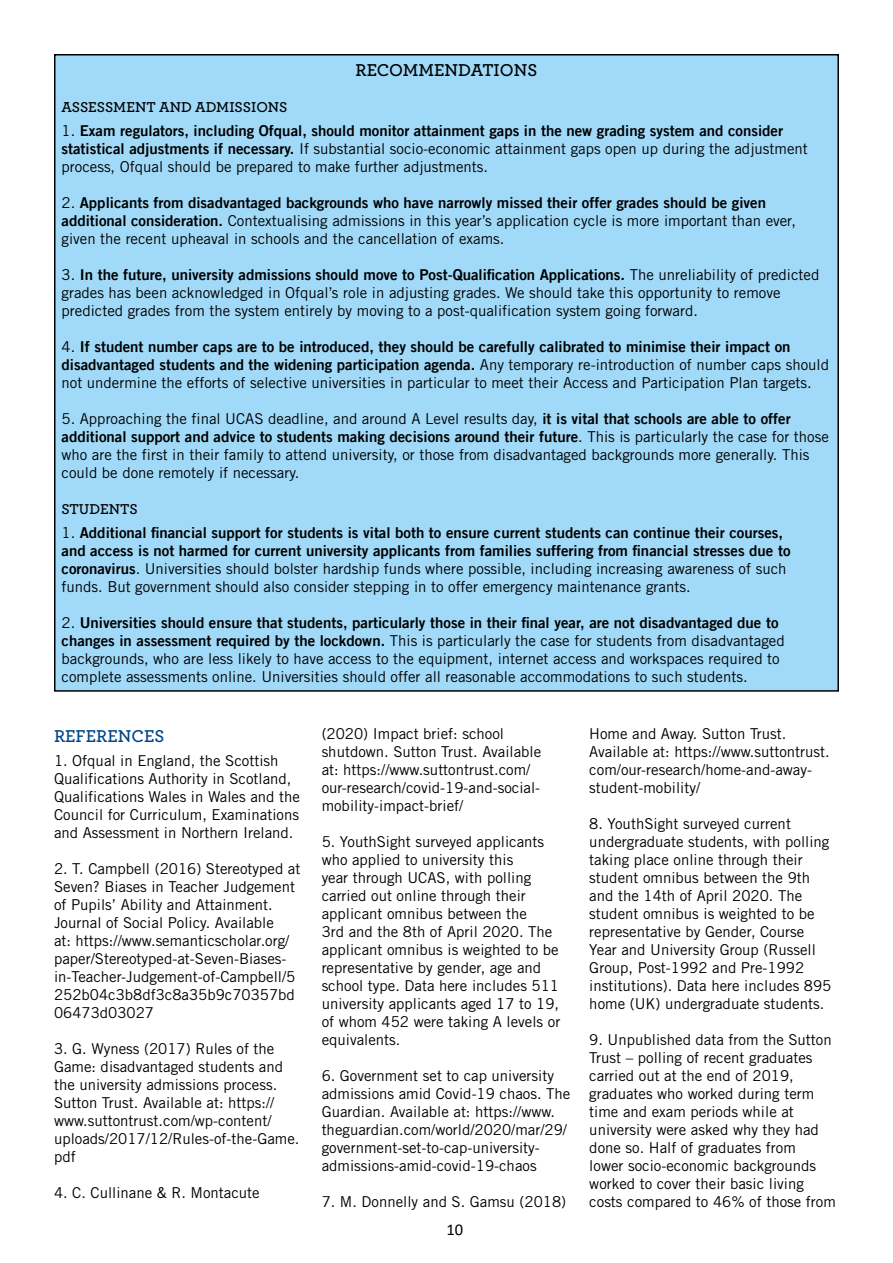
<style>
.page{position:relative;width:893px;height:1263px;background:#fff}
.page>*{position:absolute;margin:0;border:0;box-sizing:border-box;transform-origin:0 0}
.t1{font:600 18px "Archer";color:#000}
.t2{font:600 18px "Archer";color:#014489}
.t3{font:16.5px "Calibri";color:#000}
.t4{font:15px/18px "Trade Gothic";color:#000}
.t5{font:15px/18px "Trade Gothic LT Bold Two";color:#000}
.t6{font:600 15px "Archer";color:#000}
.s1{font-family:"Trade Gothic"}
.s2{font-family:"Trade Gothic LT Bold Two"}
</style>
<div class="page">
<div style="left:55px;top:55px;width:783px;height:636px;background:#a1daf8"></div>
<p class="t1" style="left:356px;top:56px;width:183px">RECOMMENDATIONS</p>
<p class="t6" style="left:62px;top:96px;width:228px">ASSESSMENT AND ADMISSIONS</p>
<p class="t5" style="left:62px;top:121px;width:748px"><span class="s1">1.</span> Exam regulators, including Ofqual, should monitor attainment gaps in the new grading system and consider statistical adjustments if necessary. <span class="s1">If substantial socio-economic attainment gaps open up during the adjustment process, Ofqual should be prepared to make further adjustments.</span></p>
<p class="t4" style="left:62px;top:193px;width:736px">2. <span class="s2">Applicants from disadvantaged backgrounds who have narrowly missed their offer grades should be given additional consideration.</span> Contextualising admissions in this year’s application cycle is more important than ever, given the recent upheaval in schools and the cancellation of exams.</p>
<p class="t4" style="left:62px;top:265px;width:759px">3. <span class="s2">In the future, university admissions should move to Post-Qualification Applications.</span> The unreliability of predicted grades has been acknowledged in Ofqual’s role in adjusting grades. We should take this opportunity to remove predicted grades from the system entirely by moving to a post-qualification system going forward.</p>
<p class="t4" style="left:62px;top:337px;width:769px">4. <span class="s2">If student number caps are to be introduced, they should be carefully calibrated to minimise their impact on disadvantaged students and the widening participation agenda.</span> Any temporary re-introduction of number caps should not undermine the efforts of selective universities in particular to meet their Access and Participation Plan targets.</p>
<p class="t4" style="left:62px;top:409px;width:769px">5. Approaching the final UCAS deadline, and around A Level results day, <span class="s2">it is vital that schools are able to offer additional support and advice to students making decisions around their future</span>. This is particularly the case for those who are the first in their family to attend university, or those from disadvantaged backgrounds more generally. This could be done remotely if necessary.</p>
<p class="t6" style="left:62px;top:498px;width:78px">STUDENTS</p>
<p class="t5" style="left:62px;top:523px;width:730px"><span class="s1">1.</span> Additional financial support for students is vital both to ensure current students can continue their courses, and access is not harmed for current university applicants from families suffering from financial stresses due to coronavirus<span class="s1">. Universities should bolster hardship funds where possible, including increasing awareness of such funds. But government should also consider stepping in to offer emergency maintenance grants.</span></p>
<p class="t4" style="left:62px;top:613px;width:725px">2. <span class="s2">Universities should ensure that students, particularly those in their final year, are not disadvantaged due to changes in assessment required by the lockdown.</span> This is particularly the case for students from disadvantaged backgrounds, who are less likely to have access to the equipment, internet access and workspaces required to complete assessments online. Universities should offer all reasonable accommodations to such students.</p>
<p class="t2" style="left:54px;top:723px;width:112px">REFERENCES</p>
<p class="t4" style="left:54px;top:751px;width:247px">1. Ofqual in England, the Scottish Qualifications Authority in Scotland, Qualifications Wales in Wales and the Council for Curriculum, Examinations and Assessment in Northern Ireland.</p>
<p class="t4" style="left:54px;top:859px;width:248px">2. T. Campbell (2016) Stereotyped at Seven? Biases in Teacher Judgement of Pupils’ Ability and Attainment.<br>Journal of Social Policy. Available<br>at: https://www.semanticscholar.org/ paper/Stereotyped-at-Seven-Biases&shy;in-Teacher-Judgement-of-Campbell/5<br>252b04c3b8df3c8a35b9c70357bd 06473d03027</p>
<p class="t4" style="left:54px;top:1039px;width:247px">3. G. Wyness (2017) Rules of the<br>Game: disadvantaged students and the university admissions process.<br>Sutton Trust. Available at: https:// www.suttontrust.com/wp-content/ uploads/2017/12/Rules-of-the-Game. pdf</p>
<p class="t4" style="left:54px;top:1183px;width:207px">4. C. Cullinane &amp; R. Montacute</p>
<p class="t4" style="left:322px;top:725px;width:221px">(2020) Impact brief: school shutdown. Sutton Trust. Available at: https://www.suttontrust.com/ our-research/covid-19-and-social&shy;mobility-impact-brief/</p>
<p class="t4" style="left:322px;top:833px;width:240px">5. YouthSight surveyed applicants who applied to university this<br>year through UCAS, with polling carried out online through their applicant omnibus between the<br>3rd and the 8th of April 2020. The applicant omnibus is weighted to be representative by gender, age and school type. Data here includes 511 university applicants aged 17 to 19, of whom 452 were taking A levels or equivalents.</p>
<p class="t4" style="left:322px;top:1067px;width:250px">6. Government set to cap university admissions amid Covid-19 chaos. The Guardian. Available at: https://www. theguardian.com/world/2020/mar/29/ government-set-to-cap-university&shy;admissions-amid-covid-19-chaos</p>
<p class="t4" style="left:322px;top:1193px;width:246px">7. M. Donnelly and S. Gamsu (2018)</p>
<p class="t3" style="left:446px;top:1218px;width:18px">10</p>
<p class="t4" style="left:589px;top:725px;width:242px">Home and Away. Sutton Trust.<br>Available at: https://www.suttontrust. com/our-research/home-and-away&shy;student-mobility/</p>
<p class="t4" style="left:589px;top:815px;width:244px">8. YouthSight surveyed current undergraduate students, with polling taking place online through their student omnibus between the 9th and the 14th of April 2020. The student omnibus is weighted to be representative by Gender, Course Year and University Group (Russell Group, Post-1992 and Pre-1992 institutions). Data here includes 895 home (UK) undergraduate students.</p>
<p class="t4" style="left:589px;top:1031px;width:248px">9. Unpublished data from the Sutton Trust – polling of recent graduates carried out at the end of 2019, graduates who worked during term time and exam periods while at university were asked why they had done so. Half of graduates from<br>lower socio-economic backgrounds worked to cover their basic living costs compared to 46% of those from</p>
</div>
